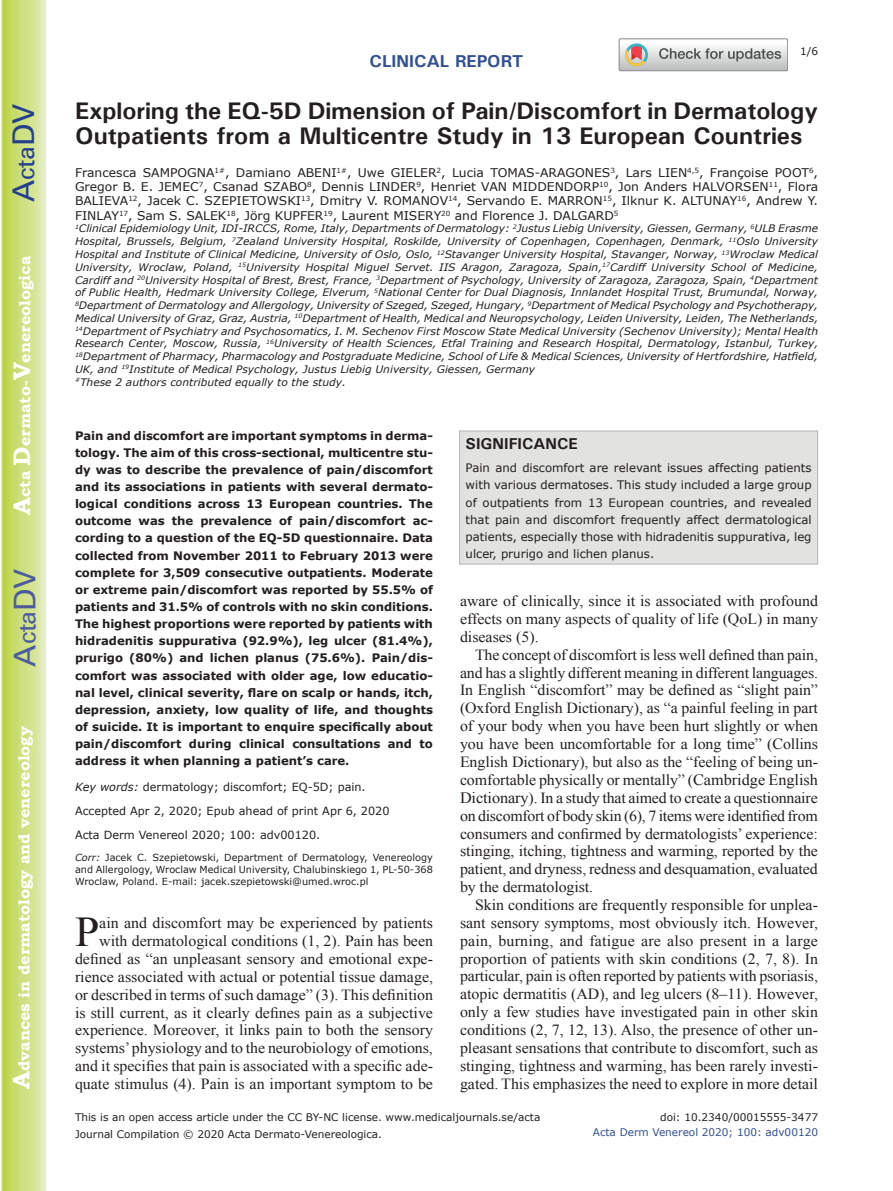
<style>
.page{position:relative;width:893px;height:1191px;background:#fff}
.page>*{position:absolute;margin:0;border:0;box-sizing:border-box;transform-origin:0 0}
.t1{font:42.45px "Times New Roman";color:#231f20}
.t2{font:30px "Univers";color:#4d5a9e}
.t3{font:30px "Univers";color:#253f8e}
.t4{font:700 24px/25.5px "Univers";color:#231f20}
.t5{font:700 17.25px "Univers";color:#324f95}
.t6{font:700 15.75px "Bookman Old Style";color:#fff}
.t7{font:700 15.75px "Univers";color:#231f20}
.t8{font:15.45px/17.9px "Times New Roman";color:#231f20;text-align:justify}
.t9{font:12px/14.4px "Verdana";color:#231f20;text-align:justify}
.t10{font:700 11.7px/17.1px "Verdana";letter-spacing:-.005em;color:#231f20;text-align:justify}
.t11{font:11.7px/17.1px "Verdana";color:#231f20;text-align:justify}
.t12{font:11.25px/24px "Verdana";color:#231f20}
.t13{font:10.5px/16.8px "Verdana";color:#231f20}
.t14{font:10.5px "Verdana";color:#324f95}
.t15{font:italic 10.35px/12.8px "Verdana";color:#231f20}
.t16{font:9.75px/11.7px "Verdana";color:#231f20;text-align:justify}
.s1{font-size:24px}
.s2{font-style:italic}
.s3{font-size:15.75px}
</style>
<div class="page">
<svg style="left:1px;top:0;width:45px;height:1191px;background:#cfe084"></svg>
<svg style="left:619px;top:39px;width:169px;height:32px"></svg>
<div style="left:459px;top:430px;width:359px;height:134px;background:#e2e2e1;border:1px solid #bab5b4"></div>
<h2 class="t3" style="left:6px;top:202px;width:100px;rotate:-90deg">A<span class="s1">cta</span>DV</h2>
<p class="t6" style="left:15px;top:515px;width:260px;rotate:-90deg"><span class="s1">A</span>cta <span class="s1">D</span>ermato-<span class="s1">V</span>enereologica</p>
<h2 class="t2" style="left:7px;top:666px;width:100px;rotate:-90deg">A<span class="s1">cta</span>DV</h2>
<p class="t6" style="left:15px;top:1088px;width:364px;rotate:-90deg"><span class="s1">A</span>dvances in dermatology and venereology</p>
<p class="t5" style="left:370px;top:50px;width:155px">CLINICAL REPORT</p>
<p class="t13" style="left:800px;top:43px;width:20px">1/6</p>
<h3 class="t4" style="left:75px;top:97px;width:744px">Exploring the EQ-5D Dimension of Pain/Discomfort in Dermatology<br>Outpatients from a Multicentre Study in 13 European Countries</h3>
<p class="t9" style="left:75px;top:165px;width:745px">Francesca SAMPOGNA<sup>1#</sup>, Damiano ABENI<sup>1#</sup>, Uwe GIELER<sup>2</sup>, Lucia TOMAS-ARAGONES<sup>3</sup>, Lars LIEN<sup>4,5</sup>, Françoise POOT<sup>6</sup>, Gregor B. E. JEMEC<sup>7</sup>, Csanad SZABO<sup>8</sup>, Dennis LINDER<sup>9</sup>, Henriet VAN MIDDENDORP<sup>10</sup>, Jon Anders HALVORSEN<sup>11</sup>, Flora BALIEVA<sup>12</sup>, Jacek C. SZEPIETOWSKI<sup>13</sup>, Dmitry V. ROMANOV<sup>14</sup>, Servando E. MARRON<sup>15</sup>, Ilknur K. ALTUNAY<sup>16</sup>, Andrew Y.<br>FINLAY<sup>17</sup>, Sam S. SALEK<sup>18</sup>, Jörg KUPFER<sup>19</sup>, Laurent MISERY<sup>20</sup> and Florence J. DALGARD<sup>5</sup></p>
<p class="t15" style="left:75px;top:222px;width:745px"><sup>1</sup>Clinical Epidemiology Unit, IDI-IRCCS, Rome, Italy, Departments of Dermatology: <sup>2</sup>Justus Liebig University, Giessen, Germany, <sup>6</sup>ULB Erasme Hospital, Brussels, Belgium, <sup>7</sup>Zealand University Hospital, Roskilde, University of Copenhagen, Copenhagen, Denmark, <sup>11</sup>Oslo University Hospital and Institute of Clinical Medicine, University of Oslo, Oslo, <sup>12</sup>Stavanger University Hospital, Stavanger, Norway, <sup>13</sup>Wroclaw Medical University, Wroclaw, Poland, <sup>15</sup>University Hospital Miguel Servet. IIS Aragon, Zaragoza, Spain,<sup>17</sup>Cardiff University School of Medicine, Cardiff and <sup>20</sup>University Hospital of Brest, Brest, France, <sup>3</sup>Department of Psychology, University of Zaragoza, Zaragoza, Spain, <sup>4</sup>Department of Public Health, Hedmark University College, Elverum, <sup>5</sup>National Center for Dual Diagnosis, Innlandet Hospital Trust, Brumundal, Norway, <sup>8</sup>Department of Dermatology and Allergology, University of Szeged, Szeged, Hungary, <sup>9</sup>Department of Medical Psychology and Psychotherapy, Medical University of Graz, Graz, Austria, <sup>10</sup>Department of Health, Medical and Neuropsychology, Leiden University, Leiden, The Netherlands, <sup>14</sup>Department of Psychiatry and Psychosomatics, I. M. Sechenov First Moscow State Medical University (Sechenov University); Mental Health Research Center, Moscow, Russia, <sup>16</sup>University of Health Sciences, Etfal Training and Research Hospital, Dermatology, Istanbul, Turkey, <sup>18</sup>Department of Pharmacy, Pharmacology and Postgraduate Medicine, School of Life &amp; Medical Sciences, University of Hertfordshire, Hatfield, UK, and <sup>19</sup>Institute of Medical Psychology, Justus Liebig University, Giessen, Germany<br><sup>#</sup>These 2 authors contributed equally to the study.</p>
<p class="t10" style="left:75px;top:427px;width:359px">Pain and discomfort are important symptoms in derma&shy;tology. The aim of this cross-sectional, multicentre stu&shy;dy was to describe the prevalence of pain/discomfort and its associations in patients with several dermato&shy;logical conditions across 13 European countries. The outcome was the prevalence of pain/discomfort ac&shy;cording to a question of the EQ-5D questionnaire. Data collected from November 2011 to February 2013 were complete for 3,509 consecutive outpatients. Moderate or extreme pain/discomfort was reported by 55.5% of patients and 31.5% of controls with no skin conditions.<br>The highest proportions were reported by patients with hidradenitis suppurativa (92.9%), leg ulcer (81.4%), prurigo (80%) and lichen planus (75.6%). Pain/dis&shy;comfort was associated with older age, low educatio&shy;nal level, clinical severity, flare on scalp or hands, itch, depression, anxiety, low quality of life, and thoughts of suicide. It is important to enquire specifically about pain/discomfort during clinical consultations and to address it when planning a patient’s care.</p>
<p class="t12" style="left:75px;top:775px;width:316px"><span class="s2">Key words:</span> dermatology; discomfort; EQ-5D; pain.<br>Accepted Apr 2, 2020; Epub ahead of print Apr 6, 2020<br>Acta Derm Venereol 2020; 100: adv00120.</p>
<p class="t16" style="left:75px;top:852px;width:359px"><span class="s2">Corr:</span> Jacek C. Szepietowski, Department of Dermatology, Venereology and Allergology, Wroclaw Medical University, Chalubinskiego 1, PL-50-368<br>Wroclaw, Poland. E-mail: jacek.szepietowski@umed.wroc.pl</p>
<h1 class="t1" style="left:75px;top:903px;width:26px">P</h1>
<p class="t8" style="left:75px;top:913px;width:360px;text-align:right">ain and discomfort may be experienced by patients with dermatological conditions (1, 2). Pain has been defined as “an unpleasant sensory and emotional expe&shy;rience associated with actual or potential tissue damage, or described in terms of such damage” (3). This definition is still current, as it clearly defines pain as a subjective experience. Moreover, it links pain to both the sensory systems’ physiology and to the neurobiology of emotions, and it specifies that pain is associated with a specific ade&shy;quate stimulus (4). Pain is an important symptom to be</p>
<p class="t7" style="left:466px;top:434px;width:114px">SIGNIFICANCE</p>
<p class="t11" style="left:466px;top:460px;width:347px">Pain and discomfort are relevant issues affecting patients with various dermatoses. This study included a large group of outpatients from 13 European countries, and revealed that pain and discomfort frequently affect dermatological patients, especially those with hidradenitis suppurativa, leg ulcer, prurigo and lichen planus.</p>
<p class="t8" style="left:460px;top:592px;width:360px">aware of clinically, since it is associated with profound effects on many aspects of quality of life (QoL) in many diseases (5).</p>
<p class="t8" style="left:460px;top:645px;width:360px;text-indent:15px">The concept of discomfort is less well defined than pain, and has a slightly different meaning in different languages.<br>In English “discomfort” may be defined as “slight pain” (Oxford English Dictionary), as “a painful feeling in part of your body when you have been hurt slightly or when you have been uncomfortable for a long time” (Collins English Dictionary), but also as the “feeling of being un&shy;comfortable physically or mentally” (<span class="s3">Cambridge English Dictionary</span>). In a study that aimed to create a questionnaire on discomfort of body skin (6), 7 items were identified from consumers and confirmed by dermatologists’ experience: stinging, itching, tightness and warming, reported by the patient, and dryness, redness and desquamation, evaluated by the dermatologist.</p>
<p class="t8" style="left:460px;top:895px;width:360px;text-indent:15px">Skin conditions are frequently responsible for unplea&shy;sant sensory symptoms, most obviously itch. However, pain, burning, and fatigue are also present in a large proportion of patients with skin conditions (2, 7, 8). In particular, pain is often reported by patients with psoriasis, atopic dermatitis (AD), and leg ulcers (8–11). However, only a few studies have investigated pain in other skin conditions (2, 7, 12, 13). Also, the presence of other un&shy;pleasant sensations that contribute to discomfort, such as stinging, tightness and warming, has been rarely investi&shy;gated. This emphasizes the need to explore in more detail</p>
<p class="t13" style="left:75px;top:1108px;width:467px">This is an open access article under the CC BY-NC license. www.medicaljournals.se/acta<br>Journal Compilation © 2020 Acta Dermato-Venereologica.</p>
<p class="t13" style="left:660px;top:1108px;width:159px">doi: 10.2340/00015555-3477</p>
<p class="t14" style="left:593px;top:1125px;width:227px">Acta Derm Venereol 2020; 100: adv00120</p>
</div>
